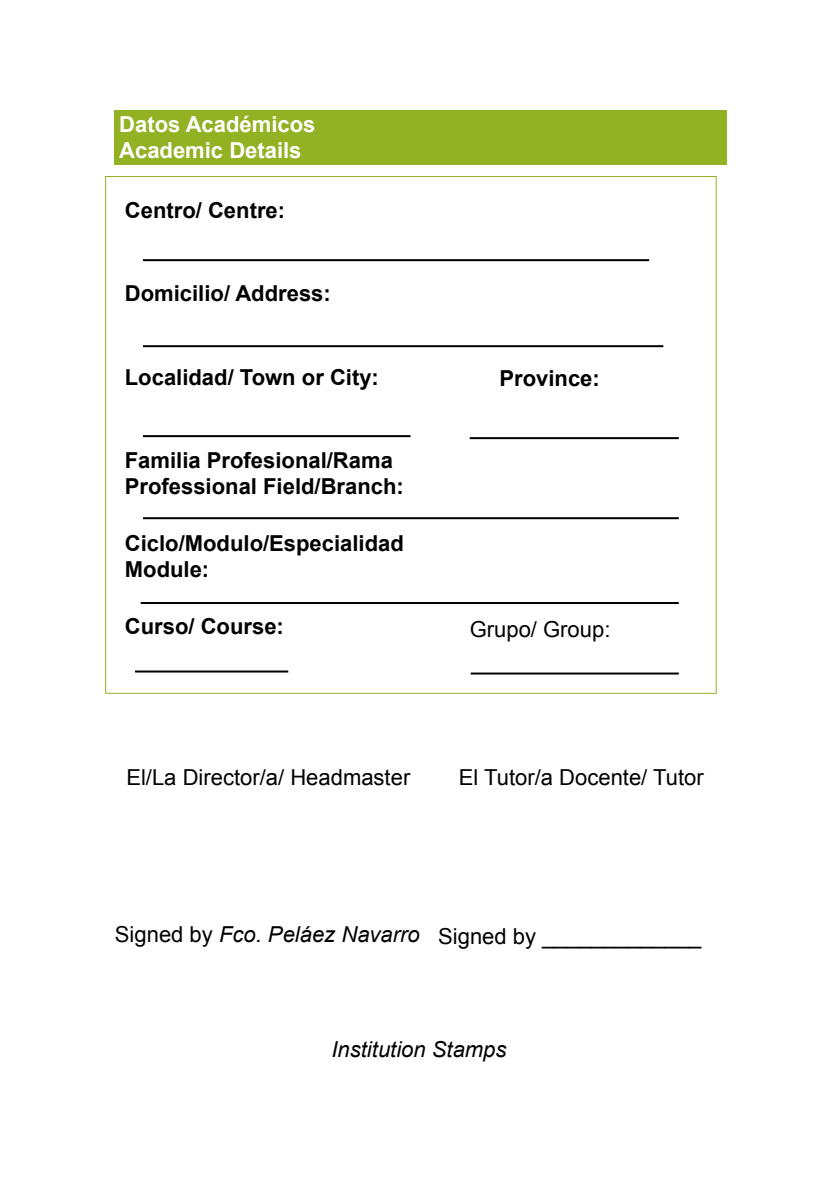
<style>
.page{position:relative;width:840px;height:1191px;background:#fff}
.page>*{position:absolute;margin:0;border:0;box-sizing:border-box;transform-origin:0 0}
.t1{font:700 22px/26.4px "Arial";color:#000}
.t2{font:22px "Arial";color:#000}
.t3{font:700 22px/26.4px "Arial";color:#fff}
.t4{font:italic 22px "Arial";color:#000}
.s1{font-style:italic}
</style>
<div class="page">
<div style="left:113px;top:110px;width:613px;height:55px;background:#93b223"></div>
<hr style="left:143px;top:259px;width:505px;height:2px;background:#000">
<hr style="left:143px;top:345px;width:520px;height:2px;background:#000">
<hr style="left:143px;top:435px;width:267px;height:2px;background:#000">
<hr style="left:469px;top:437px;width:209px;height:2px;background:#000">
<hr style="left:143px;top:517px;width:535px;height:2px;background:#000">
<hr style="left:141px;top:602px;width:537px;height:2px;background:#000">
<hr style="left:135px;top:670px;width:153px;height:2px;background:#000">
<hr style="left:470px;top:672px;width:208px;height:2px;background:#000">
<p class="t3" style="left:119px;top:112px;width:198px">Datos Académicos<br>Academic Details</p>
<p class="t1" style="left:125px;top:198px;width:162px">Centro/ Centre:</p>
<p class="t1" style="left:125px;top:281px;width:207px">Domicilio/ Address:</p>
<p class="t1" style="left:125px;top:364px;width:255px">Localidad/ Town or City:</p>
<p class="t1" style="left:125px;top:447px;width:280px">Familia Profesional/Rama<br>Professional Field/Branch:</p>
<p class="t1" style="left:125px;top:531px;width:280px">Ciclo/Modulo/Especialidad<br>Module:</p>
<p class="t1" style="left:499px;top:366px;width:102px">Province:</p>
<p class="t1" style="left:125px;top:614px;width:160px">Curso/ Course:</p>
<p class="t2" style="left:469px;top:615px;width:142px">Grupo/ Group:</p>
<p class="t2" style="left:126px;top:763px;width:285px">El/La Director/a/ Headmaster</p>
<p class="t2" style="left:458px;top:763px;width:246px">El Tutor/a Docente/ Tutor</p>
<p class="t2" style="left:115px;top:921px;width:587px">Signed by <span class="s1">Fco. Peláez Navarro</span> Signed by _____________</p>
<p class="t4" style="left:331px;top:1034px;width:176px">Institution Stamps</p>
</div>
